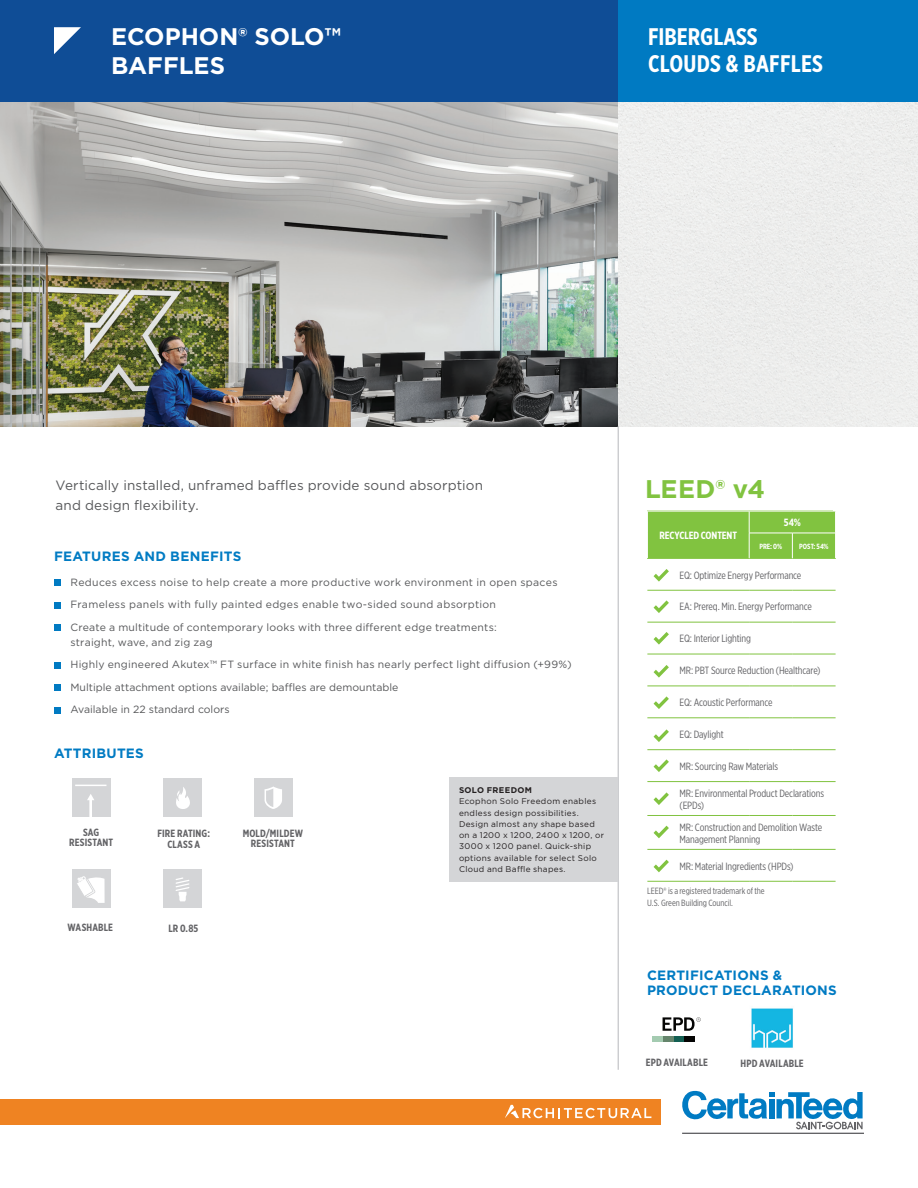
<style>
.page{position:relative;width:918px;height:1188px;background:#fff}
.page>*{position:absolute;margin:0;border:0;box-sizing:border-box;transform-origin:0 0}
.t1{font:700 25.5px "Gotham";letter-spacing:.005em;color:#81c340}
.t2{font:700 24px/27px "Gotham X Narrow";color:#fff}
.t3{font:700 24px/28.8px "Gotham";color:#fff}
.t4{font:13.5px/19.5px "Gotham";letter-spacing:.01em;color:#57585a}
.t5{font:700 13.5px/15px "Gotham";letter-spacing:.015em;color:#007bc3}
.t6{font:10.5px/12px "Gotham X Narrow";letter-spacing:-.01em;color:#636366}
.t7{font:10.5px/22.5px "Gotham";letter-spacing:.02em;color:#57585a}
.t8{font:10.5px/22.5px "Gotham";color:#57585a}
.t9{font:700 10.5px/10.5px "Gotham X Narrow";letter-spacing:.01em;color:#636366;text-align:center}
.t10{font:700 10.5px "Gotham X Narrow";letter-spacing:-.01em;color:#fff}
.t11{font:9px/12px "Gotham X Narrow";letter-spacing:-.005em;color:#636366}
.t12{font:8.25px/11.2px "Gotham";letter-spacing:.035em;color:#231f20}
.t13{font:700 8.25px "Gotham";letter-spacing:.04em;color:#231f20}
.t14{font:700 7.5px "Gotham X Narrow";color:#fff}
</style>
<div class="page">
<img style="left:0;top:101px;width:618px;height:326px">
<div style="left:618px;top:101px;width:300px;height:326px;background:#edeeed"></div>
<div style="left:0;top:0;width:618px;height:101px;background:#0f4d96"></div>
<div style="left:618px;top:0;width:300px;height:101px;background:#007ac2"></div>
<svg style="left:54px;top:27px;width:27px;height:27px"></svg>
<svg style="left:682px;top:1090px;width:181px;height:39px"></svg>
<hr style="left:682px;top:1133px;width:182px;height:1px;background:#636366">
<div style="left:0;top:1100px;width:661px;height:25px;background:#ef8322"></div>
<svg style="left:505px;top:1105px;width:146px;height:13px"></svg>
<hr style="left:618px;top:426px;width:1px;height:644px;background:#b6b7bb">
<div style="left:54px;top:579px;width:7px;height:7px;background:#007ac2"></div>
<div style="left:54px;top:602px;width:7px;height:6px;background:#007ac2"></div>
<div style="left:54px;top:624px;width:7px;height:7px;background:#007ac2"></div>
<div style="left:54px;top:662px;width:7px;height:6px;background:#007ac2"></div>
<div style="left:54px;top:684px;width:7px;height:7px;background:#007ac2"></div>
<div style="left:54px;top:707px;width:7px;height:6px;background:#007ac2"></div>
<div style="left:254px;top:778px;width:39px;height:39px;background:#d4d5d7"></div>
<svg style="left:264px;top:786px;width:18px;height:23px"></svg>
<div style="left:163px;top:869px;width:39px;height:39px;background:#d4d5d7"></div>
<svg style="left:175px;top:877px;width:15px;height:24px"></svg>
<div style="left:449px;top:778px;width:169px;height:104px;background:#d4d5d7"></div>
<div style="left:72px;top:869px;width:39px;height:39px;background:#d4d5d7"></div>
<svg style="left:77px;top:876px;width:28px;height:27px"></svg>
<div style="left:72px;top:778px;width:39px;height:39px;background:#d4d5d7"></div>
<svg style="left:87px;top:794px;width:7px;height:6px"></svg>
<hr style="left:89px;top:799px;width:3px;height:18px;background:#fff">
<hr style="left:75px;top:785px;width:31px;height:1px;background:#fff">
<hr style="left:647px;top:558px;width:102px;height:1px;background:#81c340">
<hr style="left:749px;top:558px;width:43px;height:1px;background:#81c340">
<hr style="left:792px;top:558px;width:44px;height:1px;background:#81c340">
<hr style="left:647px;top:590px;width:102px;height:1px;background:#81c340">
<hr style="left:749px;top:590px;width:43px;height:1px;background:#81c340">
<hr style="left:792px;top:590px;width:44px;height:1px;background:#81c340">
<hr style="left:647px;top:622px;width:102px;height:1px;background:#81c340">
<hr style="left:749px;top:622px;width:43px;height:1px;background:#81c340">
<hr style="left:792px;top:622px;width:44px;height:1px;background:#81c340">
<hr style="left:647px;top:654px;width:102px;height:1px;background:#81c340">
<hr style="left:749px;top:654px;width:43px;height:1px;background:#81c340">
<hr style="left:792px;top:654px;width:44px;height:1px;background:#81c340">
<hr style="left:647px;top:686px;width:102px;height:1px;background:#81c340">
<hr style="left:749px;top:686px;width:43px;height:1px;background:#81c340">
<hr style="left:792px;top:686px;width:44px;height:1px;background:#81c340">
<hr style="left:647px;top:718px;width:102px;height:1px;background:#81c340">
<hr style="left:749px;top:718px;width:43px;height:1px;background:#81c340">
<hr style="left:792px;top:718px;width:44px;height:1px;background:#81c340">
<hr style="left:647px;top:749px;width:102px;height:1px;background:#81c340">
<hr style="left:749px;top:749px;width:43px;height:1px;background:#81c340">
<hr style="left:792px;top:749px;width:44px;height:1px;background:#81c340">
<hr style="left:647px;top:781px;width:102px;height:1px;background:#81c340">
<hr style="left:749px;top:781px;width:43px;height:1px;background:#81c340">
<hr style="left:792px;top:781px;width:44px;height:1px;background:#81c340">
<hr style="left:647px;top:815px;width:102px;height:1px;background:#81c340">
<hr style="left:749px;top:815px;width:43px;height:1px;background:#81c340">
<hr style="left:792px;top:815px;width:44px;height:1px;background:#81c340">
<hr style="left:647px;top:849px;width:102px;height:1px;background:#81c340">
<hr style="left:749px;top:849px;width:43px;height:1px;background:#81c340">
<hr style="left:792px;top:849px;width:44px;height:1px;background:#81c340">
<hr style="left:647px;top:881px;width:102px;height:1px;background:#81c340">
<hr style="left:749px;top:881px;width:43px;height:1px;background:#81c340">
<hr style="left:792px;top:881px;width:44px;height:1px;background:#81c340">
<div style="left:647px;top:511px;width:189px;height:47px;background:#81c340"></div>
<hr style="left:749px;top:533px;width:43px;height:1px;background:#fff">
<hr style="left:792px;top:533px;width:43px;height:1px;background:#fff">
<svg style="left:654px;top:569px;width:15px;height:13px"></svg>
<svg style="left:654px;top:600px;width:15px;height:13px"></svg>
<svg style="left:654px;top:632px;width:15px;height:13px"></svg>
<svg style="left:654px;top:665px;width:15px;height:13px"></svg>
<svg style="left:654px;top:696px;width:15px;height:13px"></svg>
<svg style="left:654px;top:729px;width:15px;height:13px"></svg>
<svg style="left:654px;top:759px;width:15px;height:13px"></svg>
<svg style="left:654px;top:792px;width:15px;height:13px"></svg>
<svg style="left:654px;top:826px;width:15px;height:12px"></svg>
<svg style="left:654px;top:860px;width:15px;height:12px"></svg>
<div style="left:163px;top:778px;width:39px;height:39px;background:#d4d5d7"></div>
<svg style="left:176px;top:787px;width:14px;height:22px"></svg>
<div style="left:673px;top:1036px;width:11px;height:5px;background:#135f52"></div>
<div style="left:663px;top:1036px;width:10px;height:5px;background:#65856c"></div>
<div style="left:652px;top:1036px;width:11px;height:5px;background:#a4cbb1"></div>
<div style="left:684px;top:1036px;width:10px;height:5px;background:#050504"></div>
<svg style="left:663px;top:1017px;width:38px;height:14px"></svg>
<img style="left:751px;top:1008px;width:42px;height:40px">
<h2 class="t3" style="left:111px;top:22px;width:231px">ECOPHON® SOLO™<br>BAFFLES</h2>
<h2 class="t2" style="left:648px;top:23px;width:176px">FIBERGLASS<br>CLOUDS &amp; BAFFLES</h2>
<p class="t4" style="left:56px;top:476px;width:429px">Vertically installed, unframed baffles provide sound absorption and design flexibility.</p>
<p class="t5" style="left:54px;top:549px;width:189px">FEATURES AND BENEFITS</p>
<p class="t7" style="left:70px;top:571px;width:489px">Reduces excess noise to help create a more productive work environment in open spaces<br>Frameless panels with fully painted edges enable two-sided sound absorption<br>Create a multitude of contemporary looks with three different edge treatments:</p>
<p class="t8" style="left:70px;top:631px;width:503px">straight, wave, and zig zag<br>Highly engineered Akutex™ FT surface in white finish has nearly perfect light diffusion (+99%)<br>Multiple attachment options available; baffles are demountable<br>Available in 22 standard colors</p>
<p class="t5" style="left:54px;top:745px;width:91px">ATTRIBUTES</p>
<p class="t9" style="left:69px;top:827px;width:46px">SAG<br>RESISTANT</p>
<p class="t9" style="left:158px;top:828px;width:54px">FIRE RATING:<br>CLASS A</p>
<p class="t9" style="left:243px;top:828px;width:62px">MOLD/MILDEW<br>RESISTANT</p>
<p class="t9" style="left:68px;top:922px;width:47px">WASHABLE</p>
<p class="t9" style="left:168px;top:922px;width:31px">LR 0.85</p>
<p class="t13" style="left:459px;top:785px;width:75px">SOLO FREEDOM</p>
<p class="t12" style="left:459px;top:796px;width:147px">Ecophon Solo Freedom enables endless design possibilities.<br>Design almost any shape based on a 1200 x 1200, 2400 x 1200, or<br>3000 x 1200 panel. Quick-ship options available for select Solo<br>Cloud and Baffle shapes.</p>
<h1 class="t1" style="left:645px;top:473px;width:122px">LEED® v4</h1>
<p class="t10" style="left:660px;top:529px;width:79px">RECYCLED CONTENT</p>
<p class="t10" style="left:784px;top:516px;width:18px">54%</p>
<p class="t14" style="left:759px;top:541px;width:24px">PRE: 0%</p>
<p class="t14" style="left:799px;top:541px;width:31px">POST: 54%</p>
<p class="t6" style="left:680px;top:569px;width:123px">EQ: Optimize Energy Performance</p>
<p class="t6" style="left:680px;top:601px;width:134px">EA: Prereq. Min. Energy Performance</p>
<p class="t6" style="left:680px;top:632px;width:73px">EQ: Interior Lighting</p>
<p class="t6" style="left:680px;top:664px;width:143px">MR: PBT Source Reduction (Healthcare)</p>
<p class="t6" style="left:680px;top:696px;width:94px">EQ: Acoustic Performance</p>
<p class="t6" style="left:680px;top:728px;width:46px">EQ: Daylight</p>
<p class="t6" style="left:680px;top:760px;width:100px">MR: Sourcing Raw Materials</p>
<p class="t6" style="left:680px;top:787px;width:146px">MR: Environmental Product Declarations (EPDs)</p>
<p class="t6" style="left:680px;top:821px;width:144px">MR: Construction and Demolition Waste<br>Management Planning</p>
<p class="t6" style="left:680px;top:860px;width:116px">MR: Material Ingredients (HPDs)</p>
<p class="t11" style="left:647px;top:884px;width:119px">LEED® is a registered trademark of the<br>U.S. Green Building Council.</p>
<p class="t5" style="left:647px;top:967px;width:191px">CERTIFICATIONS &amp;<br>PRODUCT DECLARATIONS</p>
<p class="t9" style="left:646px;top:1057px;width:64px">EPD AVAILABLE</p>
<p class="t9" style="left:741px;top:1057px;width:65px">HPD AVAILABLE</p>
</div>
